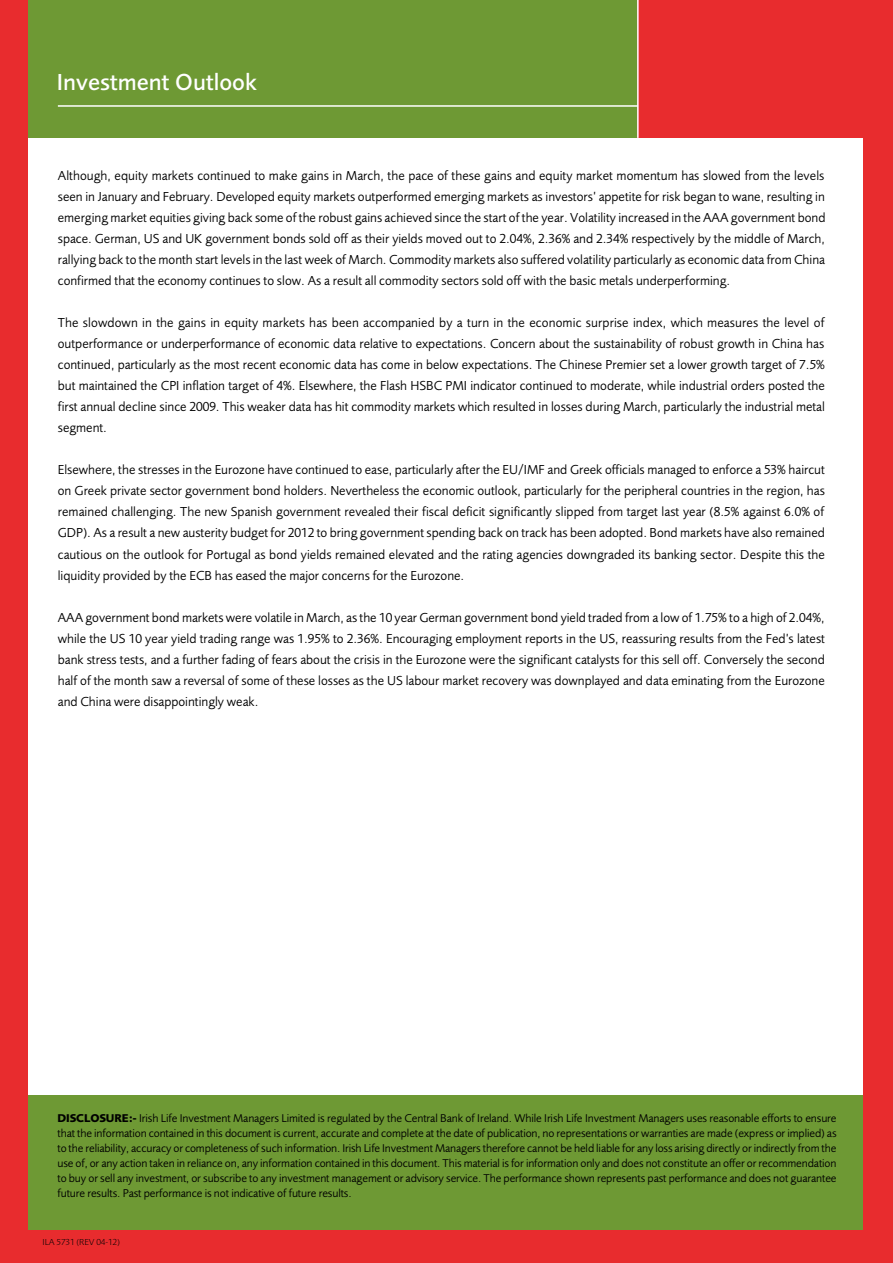
<style>
.page{position:relative;width:893px;height:1263px;background:#fff}
.page>*{position:absolute;margin:0;border:0;box-sizing:border-box;transform-origin:0 0}
.t1{font:500 24px "Foundry Sans";color:#fff}
.t2{font:13.5px/21px "Foundry Sans";color:#000;text-align:justify}
.t3{font:11.7px/15px "Foundry Sans";letter-spacing:-.01em;color:#000;text-align:justify}
.t4{font:300 9px "Foundry Sans";color:#000}
.s1{font-weight:700}
</style>
<div class="page">
<div style="left:27px;top:0;width:611px;height:138px;background:#6e9934"></div>
<div style="left:27px;top:1095px;width:837px;height:136px;background:#6e9934"></div>
<div style="left:638px;top:0;width:255px;height:138px;background:#e82c2e"></div>
<div style="left:0;top:0;width:28px;height:1263px;background:#e82c2e"></div>
<div style="left:864px;top:0;width:29px;height:1263px;background:#e82c2e"></div>
<div style="left:0;top:1231px;width:887px;height:32px;background:#e82c2e"></div>
<hr style="left:58px;top:105px;width:580px;height:2px;background:#fff">
<hr style="left:637px;top:0;width:2px;height:138px;background:#fff">
<h1 class="t1" style="left:57px;top:69px;width:202px">Investment Outlook</h1>
<p class="t2" style="left:58px;top:166px;width:769px">Although, equity markets continued to make gains in March, the pace of these gains and equity market momentum has slowed from the levels seen in January and February. Developed equity markets outperformed emerging markets as investors’ appetite for risk began to wane, resulting in emerging market equities giving back some of the robust gains achieved since the start of the year. Volatility increased in the AAA government bond space. German, US and UK government bonds sold off as their yields moved out to 2.04%, 2.36% and 2.34% respectively by the middle of March, rallying back to the month start levels in the last week of March. Commodity markets also suffered volatility particularly as economic data from China confirmed that the economy continues to slow. As a result all commodity sectors sold off with the basic metals underperforming.</p>
<p class="t2" style="left:58px;top:313px;width:769px">The slowdown in the gains in equity markets has been accompanied by a turn in the economic surprise index, which measures the level of outperformance or underperformance of economic data relative to expectations. Concern about the sustainability of robust growth in China has continued, particularly as the most recent economic data has come in below expectations. The Chinese Premier set a lower growth target of 7.5% but maintained the CPI inflation target of 4%. Elsewhere, the Flash HSBC PMI indicator continued to moderate, while industrial orders posted the first annual decline since 2009. This weaker data has hit commodity markets which resulted in losses during March, particularly the industrial metal segment.</p>
<p class="t2" style="left:58px;top:460px;width:769px">Elsewhere, the stresses in the Eurozone have continued to ease, particularly after the EU/IMF and Greek officials managed to enforce a 53% haircut on Greek private sector government bond holders. Nevertheless the economic outlook, particularly for the peripheral countries in the region, has remained challenging. The new Spanish government revealed their fiscal deficit significantly slipped from target last year (8.5% against 6.0% of GDP). As a result a new austerity budget for 2012 to bring government spending back on track has been adopted. Bond markets have also remained cautious on the outlook for Portugal as bond yields remained elevated and the rating agencies downgraded its banking sector. Despite this the liquidity provided by the ECB has eased the major concerns for the Eurozone.</p>
<p class="t2" style="left:58px;top:607px;width:769px">AAA government bond markets were volatile in March, as the 10 year German government bond yield traded from a low of 1.75% to a high of 2.04%, while the US 10 year yield trading range was 1.95% to 2.36%. Encouraging employment reports in the US, reassuring results from the Fed’s latest bank stress tests, and a further fading of fears about the crisis in the Eurozone were the significant catalysts for this sell off. Conversely the second half of the month saw a reversal of some of these losses as the US labour market recovery was downplayed and data eminating from the Eurozone and China were disappointingly weak.</p>
<p class="t3" style="left:57px;top:1110px;width:781px"><span class="s1">DISCLOSURE:-</span> Irish Life Investment Managers Limited is regulated by the Central Bank of Ireland. While Irish Life Investment Managers uses reasonable efforts to ensure that the information contained in this document is current, accurate and complete at the date of publication, no representations or warranties are made (express or implied) as to the reliability, accuracy or completeness of such information. Irish Life Investment Managers therefore cannot be held liable for any loss arising directly or indirectly from the use of, or any action taken in reliance on, any information contained in this document. This material is for information only and does not constitute an offer or recommendation to buy or sell any investment, or subscribe to any investment management or advisory service. The performance shown represents past performance and does not guarantee future results. Past performance is not indicative of future results.</p>
<p class="t4" style="left:43px;top:1237px;width:79px">ILA 5731 (REV 04-12)</p>
</div>
